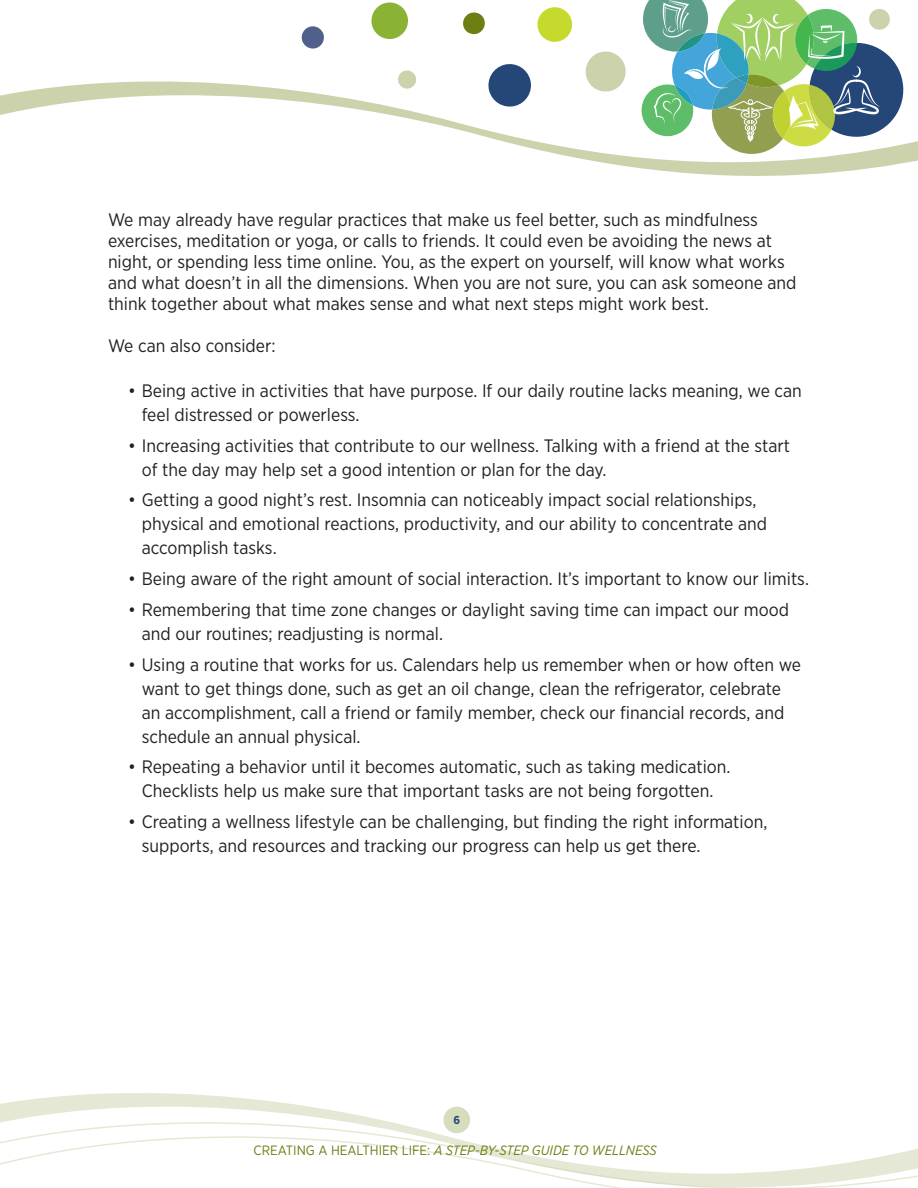
<style>
.page{position:relative;width:918px;height:1188px;background:#fff}
.page>*{position:absolute;margin:0;border:0;box-sizing:border-box;transform-origin:0 0}
.t1{font:18px/24px "Gotham Narrow";color:#231f20}
.t2{font:italic 13.5px "Gotham Narrow";color:#6d7e12}
.t3{font:700 11.55px "Gotham Narrow";color:#244778}
.s1{font-style:normal}
</style>
<div class="page">
<svg style="left:301px;top:26px;width:23px;height:23px"></svg>
<svg style="left:463px;top:12px;width:22px;height:23px"></svg>
<svg style="left:537px;top:7px;width:35px;height:35px"></svg>
<svg style="left:596px;top:51px;width:19px;height:3px"></svg>
<svg style="left:371px;top:2px;width:37px;height:37px"></svg>
<svg style="left:0;top:54px;width:918px;height:122px"></svg>
<svg style="left:0;top:1093px;width:918px;height:95px"></svg>
<div style="left:444px;top:1107px;width:26px;height:26px;background:#d5ddbd;border-radius:50%"></div>
<svg style="left:641px;top:0;width:264px;height:154px"></svg>
<p class="t1" style="left:108px;top:209px;width:690px;line-height:21px">We may already have regular practices that make us feel better, such as mindfulness exercises, meditation or yoga, or calls to friends. It could even be avoiding the news at night, or spending less time online. You, as the expert on yourself, will know what works and what doesn’t in all the dimensions. When you are not sure, you can ask someone and think together about what makes sense and what next steps might work best.</p>
<p class="t1" style="left:108px;top:333px;width:169px">We can also consider:</p>
<p class="t1" style="left:142px;top:378px;width:662px;text-indent:-14px">• Being active in activities that have purpose. If our daily routine lacks meaning, we can feel distressed or powerless.</p>
<p class="t1" style="left:142px;top:433px;width:650px;text-indent:-14px">• Increasing activities that contribute to our wellness. Talking with a friend at the start of the day may help set a good intention or plan for the day.</p>
<p class="t1" style="left:142px;top:488px;width:627px;text-indent:-14px">• Getting a good night’s rest. Insomnia can noticeably impact social relationships, physical and emotional reactions, productivity, and our ability to concentrate and accomplish tasks.</p>
<p class="t1" style="left:128px;top:566px;width:682px">• Being aware of the right amount of social interaction. It’s important to know our limits.</p>
<p class="t1" style="left:142px;top:597px;width:649px;text-indent:-14px">• Remembering that time zone changes or daylight saving time can impact our mood and our routines; readjusting is normal.</p>
<p class="t1" style="left:142px;top:652px;width:661px;text-indent:-14px">• Using a routine that works for us. Calendars help us remember when or how often we want to get things done, such as get an oil change, clean the refrigerator, celebrate an accomplishment, call a friend or family member, check our financial records, and schedule an annual physical.</p>
<p class="t1" style="left:128px;top:755px;width:604px;text-align:center">• Repeating a behavior until it becomes automatic, such as taking medication.<br>Checklists help us make sure that important tasks are not being forgotten.</p>
<p class="t1" style="left:142px;top:809px;width:627px;text-indent:-14px">• Creating a wellness lifestyle can be challenging, but finding the right information, supports, and resources and tracking our progress can help us get there.</p>
<p class="t3" style="left:453px;top:1113px;width:8px">6</p>
<p class="t2" style="left:254px;top:1142px;width:405px"><span class="s1">CREATING A HEALTHIER LIFE:</span> A STEP-BY-STEP GUIDE TO WELLNESS</p>
</div>
